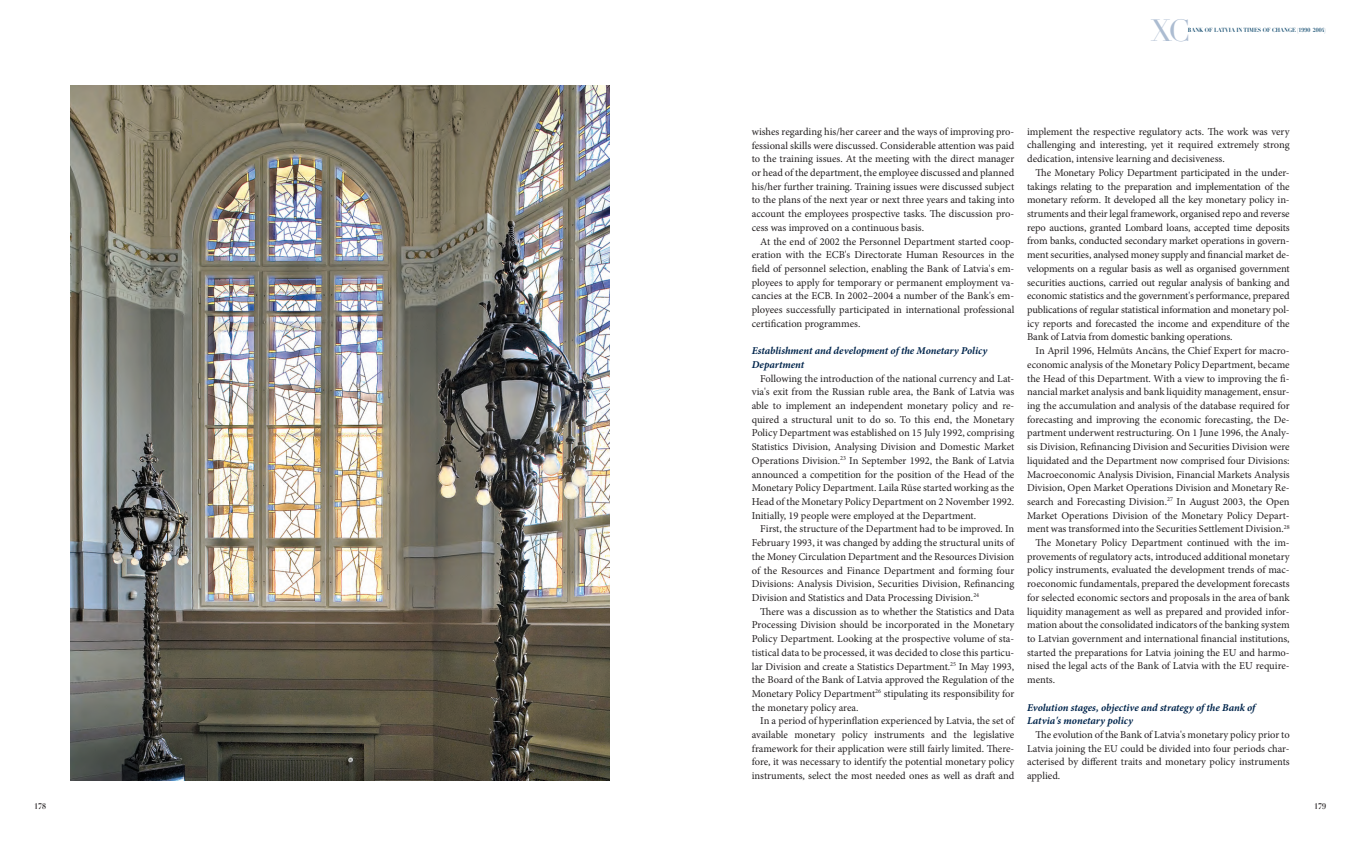
<style>
.page{position:relative;width:1361px;height:851px;background:#fff}
.page>*{position:absolute;margin:0;border:0;box-sizing:border-box;transform-origin:0 0}
.t1{font:30px "Didot";color:#acbcd1}
.Parastais__Web{font:10.5px/13.7px "Minion Pro";letter-spacing:-.005em;color:#231f20;text-align:justify}
.Parastais{font:10.5px/13.7px "Minion Pro";color:#231f20;text-align:justify}
.Parastais-2{font:italic 700 10.5px/13.7px "Minion Pro";letter-spacing:-.005em;color:#00254c}
.t2{font:700 8px "Didot";color:#231f20;scale:.9 1}
.t3{font:700 5.8px "Didot";color:#084469;scale:.9 1}
</style>
<div class="page">
<img style="left:71px;top:85px;width:539px;height:695px">
<h1 class="t1" style="left:1150px;top:12px;width:41px">XC</h1>
<p class="t3" style="left:1188px;top:26px;width:155px">BANK OF LATVIA IN TIMES OF CHANGE (1990–2004)</p>
<p class="Parastais__Web" style="left:752px;top:125px;width:264px">wishes regarding his/her career and the ways of improving pro&shy;fessional skills were discussed. Considerable attention was paid to the training issues. At the meeting with the direct manager or head of the department, the employee discussed and planned his/her further training. Training issues were discussed subject to the plans of the next year or next three years and taking into account the employees prospective tasks. The discussion pro&shy;cess was improved on a continuous basis.</p>
<p class="Parastais__Web" style="left:752px;top:234px;width:264px;text-indent:9px">At the end of 2002 the Personnel Department started coop&shy;eration with the ECB's Directorate Human Resources in the field of personnel selection, enabling the Bank of Latvia's em&shy;ployees to apply for temporary or permanent employment va&shy;cancies at the ECB. In 2002–2004 a number of the Bank's em&shy;ployees successfully participated in international professional certification programmes.</p>
<p class="Parastais-2" style="left:752px;top:344px;width:237px">Establishment and development of the Monetary Policy<br>Department</p>
<p class="Parastais" style="left:752px;top:371px;width:264px;text-indent:9px">Following the introduction of the national currency and Lat&shy;via's exit from the Russian ruble area, the Bank of Latvia was able to implement an independent monetary policy and re&shy;quired a structural unit to do so. To this end, the Monetary Policy Department was established on 15 July 1992, comprising Statistics Division, Analysing Division and Domestic Market Operations Division.<sup>23</sup> In September 1992, the Bank of Latvia announced a competition for the position of the Head of the Monetary Policy Department. Laila Rūse started working as the Head of the Monetary Policy Department on 2 November 1992.<br>Initially, 19 people were employed at the Department.</p>
<p class="Parastais" style="left:752px;top:522px;width:264px;text-indent:9px">First, the structure of the Department had to be improved. In February 1993, it was changed by adding the structural units of the Money Circulation Department and the Resources Division of the Resources and Finance Department and forming four Divisions: Analysis Division, Securities Division, Refinancing Division and Statistics and Data Processing Division.<sup>24</sup></p>
<p class="Parastais__Web" style="left:752px;top:604px;width:264px;text-indent:9px">There was a discussion as to whether the Statistics and Data Processing Division should be incorporated in the Monetary Policy Department. Looking at the prospective volume of sta&shy;tistical data to be processed, it was decided to close this particu&shy;lar Division and create a Statistics Department.<sup>25</sup> In May 1993, the Board of the Bank of Latvia approved the Regulation of the Monetary Policy Department<sup>26</sup> stipulating its responsibility for the monetary policy area.</p>
<p class="Parastais__Web" style="left:752px;top:714px;width:264px;text-indent:9px">In a period of hyperinflation experienced by Latvia, the set of available monetary policy instruments and the legislative framework for their application were still fairly limited. There&shy;fore, it was necessary to identify the potential monetary policy instruments, select the most needed ones as well as draft and</p>
<p class="Parastais__Web" style="left:1027px;top:124px;width:264px">implement the respective regulatory acts. The work was very challenging and interesting, yet it required extremely strong dedication, intensive learning and decisiveness.</p>
<p class="Parastais__Web" style="left:1027px;top:166px;width:264px;text-indent:9px">The Monetary Policy Department participated in the under&shy;takings relating to the preparation and implementation of the monetary reform. It developed all the key monetary policy in&shy;struments and their legal framework, organised repo and reverse repo auctions, granted Lombard loans, accepted time deposits from banks, conducted secondary market operations in govern&shy;ment securities, analysed money supply and financial market de&shy;velopments on a regular basis as well as organised government securities auctions, carried out regular analysis of banking and economic statistics and the government's performance, prepared publications of regular statistical information and monetary pol&shy;icy reports and forecasted the income and expenditure of the Bank of Latvia from domestic banking operations.</p>
<p class="Parastais__Web" style="left:1027px;top:344px;width:264px;text-indent:9px">In April 1996, Helmūts Ancāns, the Chief Expert for macro&shy;economic analysis of the Monetary Policy Department, became the Head of this Department. With a view to improving the fi&shy;nancial market analysis and bank liquidity management, ensur&shy;ing the accumulation and analysis of the database required for forecasting and improving the economic forecasting, the De&shy;partment underwent restructuring. On 1 June 1996, the Analy&shy;sis Division, Refinancing Division and Securities Division were liquidated and the Department now comprised four Divisions:<br>Macroeconomic Analysis Division, Financial Markets Analysis Division, Open Market Operations Division and Monetary Re&shy;search and Forecasting Division.<sup>27</sup> In August 2003, the Open Market Operations Division of the Monetary Policy Depart&shy;ment was transformed into the Securities Settlement Division.<sup>28</sup></p>
<p class="Parastais__Web" style="left:1027px;top:535px;width:264px;text-indent:9px">The Monetary Policy Department continued with the im&shy;provements of regulatory acts, introduced additional monetary policy instruments, evaluated the development trends of mac&shy;roeconomic fundamentals, prepared the development forecasts for selected economic sectors and proposals in the area of bank liquidity management as well as prepared and provided infor&shy;mation about the consolidated indicators of the banking system to Latvian government and international financial institutions, started the preparations for Latvia joining the EU and harmo&shy;nised the legal acts of the Bank of Latvia with the EU require&shy;ments.</p>
<p class="Parastais-2" style="left:1027px;top:700px;width:230px">Evolution stages, objective and strategy of the Bank of<br>Latvia's monetary policy</p>
<p class="Parastais" style="left:1027px;top:727px;width:264px;text-indent:9px">The evolution of the Bank of Latvia's monetary policy prior to Latvia joining the EU could be divided into four periods char&shy;acterised by different traits and monetary policy instruments applied.</p>
<p class="t2" style="left:34px;top:801px;width:15px">178</p>
<p class="t2" style="left:1314px;top:801px;width:15px">179</p>
</div>
